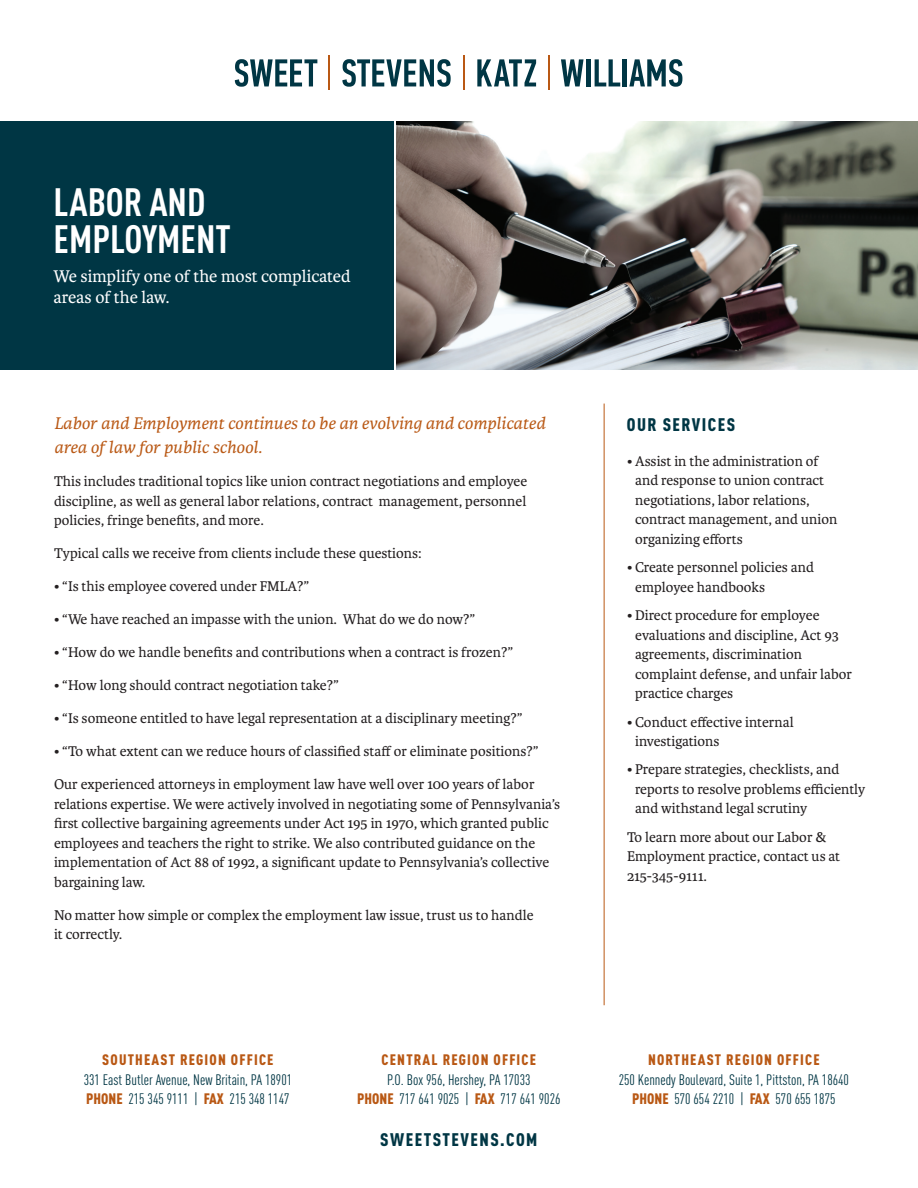
<style>
.page{position:relative;width:918px;height:1188px;background:#fff}
.page>*{position:absolute;margin:0;border:0;box-sizing:border-box;transform-origin:0 0}
.t1{font:700 39px/37.5px "DIN Cond";color:#fff}
.t2{font:italic 18px/24px "Karmina";color:#b95814}
.t3{font:18px/21px "Karmina";color:#fff}
.t4{font:900 18px "DIN Cond";letter-spacing:.08em;color:#003644}
.t5{font:15px/19.5px "Karmina";color:#231f20}
.t6{font:15px/19.5px "DIN Cond";color:#003644;text-align:center}
.t7{font:900 15px "DIN Cond";letter-spacing:.08em;color:#b95814}
.s1{font-weight:900;color:#b95814}
</style>
<div class="page">
<img style="left:396px;top:122px;width:522px;height:248px">
<hr style="left:328px;top:56px;width:2px;height:34px;background:#b95814">
<hr style="left:463px;top:56px;width:2px;height:34px;background:#b95814">
<hr style="left:548px;top:56px;width:2px;height:34px;background:#b95814">
<svg style="left:235px;top:59px;width:82px;height:28px"></svg>
<svg style="left:342px;top:59px;width:109px;height:28px"></svg>
<svg style="left:477px;top:59px;width:59px;height:27px"></svg>
<svg style="left:561px;top:59px;width:23px;height:27px"></svg>
<hr style="left:586px;top:59px;width:4px;height:27px;background:#003644">
<svg style="left:595px;top:59px;width:25px;height:27px"></svg>
<hr style="left:623px;top:59px;width:4px;height:27px;background:#003644">
<svg style="left:629px;top:59px;width:53px;height:28px"></svg>
<div style="left:0;top:122px;width:393px;height:248px;background:#003644"></div>
<hr style="left:604px;top:404px;width:1px;height:601px;background:#b95814">
<h1 class="t1" style="left:54px;top:182px;width:179px">LABOR AND<br>EMPLOYMENT</h1>
<p class="t3" style="left:54px;top:266px;width:299px">We simplify one of the most complicated areas of the law.</p>
<p class="t2" style="left:54px;top:412px;width:493px">Labor and Employment continues to be an evolving and complicated area of law for public school.</p>
<p class="t5" style="left:54px;top:472px;width:475px;text-align:justify">This includes traditional topics like union contract negotiations and employee discipline, as well as general labor relations, contract management, personnel policies, fringe benefits, and more.</p>
<p class="t5" style="left:54px;top:544px;width:369px">Typical calls we receive from clients include these questions:</p>
<p class="t5" style="left:54px;top:577px;width:257px">• “Is this employee covered under FMLA?”</p>
<p class="t5" style="left:54px;top:610px;width:423px">• “We have reached an impasse with the union. What do we do now?”</p>
<p class="t5" style="left:54px;top:643px;width:461px">• “How do we handle benefits and contributions when a contract is frozen?”</p>
<p class="t5" style="left:54px;top:676px;width:286px">• “How long should contract negotiation take?”</p>
<p class="t5" style="left:54px;top:709px;width:470px">• “Is someone entitled to have legal representation at a disciplinary meeting?”</p>
<p class="t5" style="left:54px;top:742px;width:486px">• “To what extent can we reduce hours of classified staff or eliminate positions?”</p>
<p class="t5" style="left:54px;top:775px;width:508px">Our experienced attorneys in employment law have well over 100 years of labor relations expertise. We were actively involved in negotiating some of Pennsylvania’s first collective bargaining agreements under Act 195 in 1970, which granted public employees and teachers the right to strike. We also contributed guidance on the implementation of Act 88 of 1992, a significant update to Pennsylvania’s collective bargaining law.</p>
<p class="t5" style="left:54px;top:905px;width:481px">No matter how simple or complex the employment law issue, trust us to handle it correctly.</p>
<p class="t7" style="left:102px;top:1050px;width:173px">SOUTHEAST REGION OFFICE</p>
<p class="t6" style="left:84px;top:1070px;width:210px;text-align:left">331 East Butler Avenue, New Britain, PA 18901<br><span class="s1">PHONE</span> 215 345 9111 | <span class="s1">FAX</span> 215 348 1147</p>
<p class="t7" style="left:382px;top:1050px;width:156px">CENTRAL REGION OFFICE</p>
<p class="t6" style="left:357px;top:1070px;width:205px">P.O. Box 956, Hershey, PA 17033<br><span class="s1">PHONE</span> 717 641 9025 | <span class="s1">FAX</span> 717 641 9026</p>
<p class="t4" style="left:380px;top:1128px;width:159px">SWEETSTEVENS.COM</p>
<p class="t4" style="left:627px;top:414px;width:110px">OUR SERVICES</p>
<p class="t5" style="left:635px;top:451px;width:204px;text-indent:-8px">• Assist in the administration of and response to union contract negotiations, labor relations, contract management, and union organizing efforts</p>
<p class="t5" style="left:635px;top:558px;width:180px;text-indent:-8px">• Create personnel policies and employee handbooks</p>
<p class="t5" style="left:635px;top:606px;width:218px;text-indent:-8px">• Direct procedure for employee evaluations and discipline, Act 93 agreements, discrimination complaint defense, and unfair labor practice charges</p>
<p class="t5" style="left:635px;top:712px;width:160px;text-indent:-8px">• Conduct effective internal investigations</p>
<p class="t5" style="left:635px;top:760px;width:232px;text-indent:-8px">• Prepare strategies, checklists, and reports to resolve problems efficiently and withstand legal scrutiny</p>
<p class="t5" style="left:627px;top:827px;width:215px">To learn more about our Labor &amp;<br>Employment practice, contact us at<br>215-345-9111.</p>
<p class="t7" style="left:648px;top:1050px;width:173px">NORTHEAST REGION OFFICE</p>
<p class="t6" style="left:619px;top:1070px;width:232px">250 Kennedy Boulevard, Suite 1, Pittston, PA 18640<br><span class="s1">PHONE</span> 570 654 2210 | <span class="s1">FAX</span> 570 655 1875</p>
</div>
